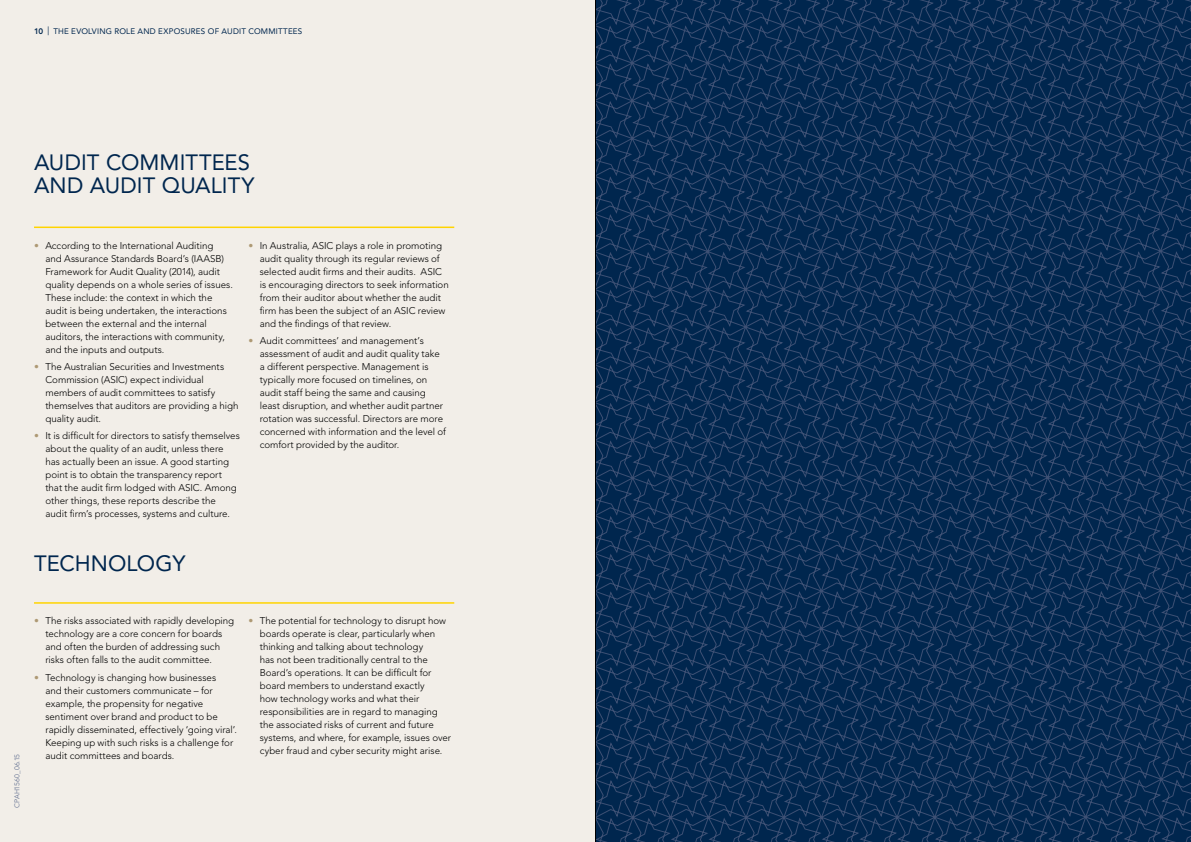
<style>
.page{position:relative;width:1191px;height:842px;background:#fff}
.page>*{position:absolute;margin:0;border:0;box-sizing:border-box;transform-origin:0 0}
.t1{font:22px "Avenir LT Std";letter-spacing:.005em;color:#00264e}
.t2{font:300 9.8px/13px "Avenir LT Std";color:#000}
.t3{font:8px "Avenir LT Std";letter-spacing:.025em;color:#00264e}
.t4{font:7px "Avenir LT Std";color:#677493}
.s1{font-weight:800}
.s2{font-size:8.8px}
.s3{color:#ae9974}
</style>
<div class="page">
<div style="left:0;top:0;width:595px;height:842px;background:#f2eee8"></div>
<hr style="left:34px;top:227px;width:420px;height:1px;background:#ffd400">
<hr style="left:34px;top:602px;width:420px;height:2px;background:#ffd400">
<svg style="left:596px;top:403px;width:595px;height:439px;background:#0b2d54"></svg>
<svg style="left:860px;top:0;width:331px;height:403px;background:#0b2d54"></svg>
<svg style="left:596px;top:0;width:264px;height:404px;background:#0b2d54"></svg>
<hr style="left:595px;top:0;width:1px;height:842px;background:#000">
<p class="t3" style="left:34px;top:27px;width:270px"><span class="s1">10</span> <span class="s2">|</span> THE EVOLVING ROLE AND EXPOSURES OF AUDIT COMMITTEES</p>
<h1 class="t1" style="left:34px;top:150px;width:14px">AUDI</h1>
<h1 class="t1" style="left:87px;top:150px;width:36px">T COMMI</h1>
<h1 class="t1" style="left:185px;top:150px;width:40px">TTEES</h1>
<h1 class="t1" style="left:34px;top:173px;width:18px">AND</h1>
<h1 class="t1" style="left:90px;top:173px;width:14px">AUDI</h1>
<h1 class="t1" style="left:143px;top:173px;width:50px">T QUALI</h1>
<h1 class="t1" style="left:228px;top:173px;width:28px">TY</h1>
<p class="t2" style="left:45px;top:239px;width:189px;text-indent:-11px"><span class="s3">•</span> According to the International Auditing<br>and Assurance Standards Board’s (IAASB)<br>Framework for Audit Quality (2014), audit quality depends on a whole series of issues.<br>These include: the context in which the audit is being undertaken, the interactions between the external and the internal auditors, the interactions with community, and the inputs and outputs.</p>
<p class="t2" style="left:45px;top:360px;width:195px;text-indent:-11px"><span class="s3">•</span> The Australian Securities and Investments Commission (ASIC) expect individual members of audit committees to satisfy themselves that auditors are providing a high quality audit.</p>
<p class="t2" style="left:45px;top:429px;width:196px;text-indent:-11px"><span class="s3">•</span> It is difficult for directors to satisfy themselves about the quality of an audit, unless there has actually been an issue. A good starting point is to obtain the transparency report that the audit firm lodged with ASIC. Among other things, these reports describe the audit firm’s processes, systems and culture.</p>
<p class="t2" style="left:260px;top:239px;width:191px;text-indent:-11px"><span class="s3">•</span> In Australia, ASIC plays a role in promoting audit quality through its regular reviews of selected audit firms and their audits. ASIC is encouraging directors to seek information from their auditor about whether the audit firm has been the subject of an ASIC review and the findings of that review.</p>
<p class="t2" style="left:260px;top:334px;width:188px;text-indent:-11px"><span class="s3">•</span> Audit committees’ and management’s assessment of audit and audit quality take a different perspective. Management is typically more focused on timelines, on audit staff being the same and causing least disruption, and whether audit partner rotation was successful. Directors are more concerned with information and the level of comfort provided by the auditor.</p>
<h1 class="t1" style="left:34px;top:551px;width:29px">TECHNOLOG</h1>
<h1 class="t1" style="left:172px;top:551px;width:15px">Y</h1>
<p class="t4" style="left:13px;top:808px;width:56px;rotate:-90deg">CPAH1560_06.15</p>
<p class="t2" style="left:45px;top:615px;width:190px;text-indent:-11px"><span class="s3">•</span> The risks associated with rapidly developing technology are a core concern for boards and often the burden of addressing such risks often falls to the audit committee.</p>
<p class="t2" style="left:45px;top:671px;width:193px;text-indent:-11px"><span class="s3">•</span> Technology is changing how businesses<br>and their customers communicate – for example, the propensity for negative sentiment over brand and product to be rapidly disseminated, effectively ‘going viral’.<br>Keeping up with such risks is a challenge for audit committees and boards.</p>
<p class="t2" style="left:260px;top:615px;width:193px;text-indent:-11px"><span class="s3">•</span> The potential for technology to disrupt how boards operate is clear, particularly when thinking and talking about technology<br>has not been traditionally central to the Board’s operations. It can be difficult for board members to understand exactly<br>how technology works and what their responsibilities are in regard to managing the associated risks of current and future systems, and where, for example, issues over cyber fraud and cyber security might arise.</p>
</div>
